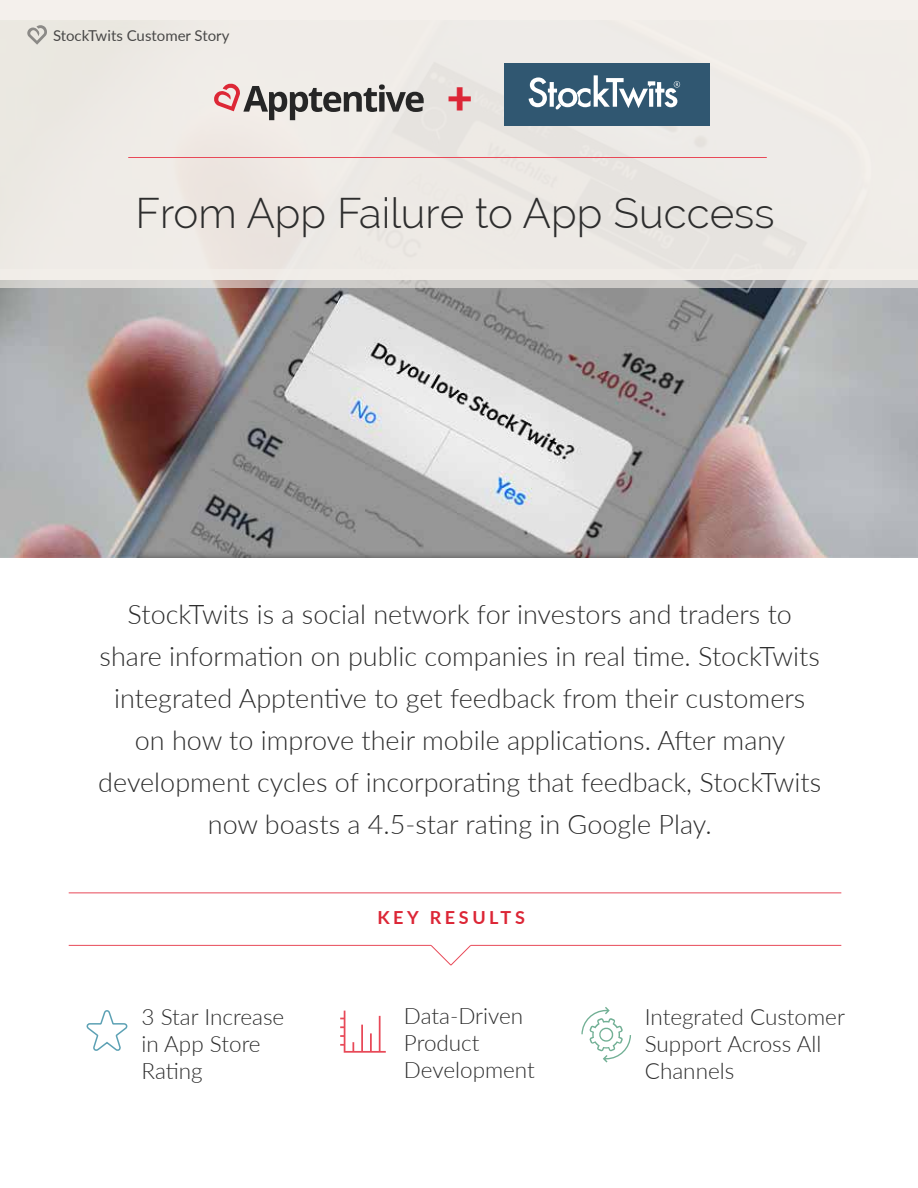
<style>
.page{position:relative;width:918px;height:1188px;background:#fff}
.page>*{position:absolute;margin:0;border:0;box-sizing:border-box;transform-origin:0 0}
.t1{font:900 45px "Lato";color:#dc2636}
.t2{font:300 42px "Raleway";color:#2d2d2d}
.t3{font:300 27px/42px "Lato";color:#2d2d2d;text-align:center}
.t4{font:300 22.5px/27px "Lato";color:#2d2d2d}
.t5{font:700 18px "Lato";letter-spacing:.2em;color:#dc2636}
.t6{font:15px "Lato";color:#2d2d2d}
</style>
<div class="page">
<img style="left:0;top:288px;width:918px;height:270px">
<div style="left:0;top:0;width:918px;height:280px;background:#f4f0eb"></div>
<svg style="left:0;top:280px;width:918px;height:8px;background:#cbc8c6"></svg>
<hr style="left:69px;top:892px;width:772px;height:1px;background:#e84958">
<hr style="left:69px;top:945px;width:362px;height:1px;background:#e84958">
<svg style="left:430px;top:944px;width:42px;height:22px"></svg>
<hr style="left:471px;top:945px;width:370px;height:1px;background:#e84958">
<hr style="left:128px;top:157px;width:639px;height:1px;background:#e84958">
<svg style="left:214px;top:84px;width:210px;height:36px"></svg>
<svg style="left:27px;top:25px;width:20px;height:20px"></svg>
<div style="left:504px;top:63px;width:206px;height:63px;background:#305771"></div>
<svg style="left:529px;top:75px;width:151px;height:35px"></svg>
<svg style="left:86px;top:1010px;width:42px;height:41px"></svg>
<svg style="left:340px;top:1011px;width:46px;height:42px"></svg>
<svg style="left:581px;top:1007px;width:50px;height:56px"></svg>
<p class="t6" style="left:53px;top:25px;width:178px">StockTwits Customer Story</p>
<h1 class="t1" style="left:447px;top:64px;width:28px">+</h1>
<h2 class="t2" style="left:136px;top:189px;width:641px">From App Failure to App Success</h2>
<p class="t3" style="left:98px;top:592px;width:724px">StockTwits is a social network for investors and traders to share information on public companies in real time. StockTwits integrated Apptentive to get feedback from their customers on how to improve their mobile applications. After many development cycles of incorporating that feedback, StockTwits now boasts a 4.5-star rating in Google Play.</p>
<p class="t5" style="left:377px;top:905px;width:149px">KEY RESULTS</p>
<p class="t4" style="left:142px;top:1002px;width:144px">3 Star Increase in App Store<br>Rating</p>
<p class="t4" style="left:404px;top:1002px;width:132px">Data-Driven<br>Product<br>Development</p>
<p class="t4" style="left:645px;top:1002px;width:202px">Integrated Customer<br>Support Across All<br>Channels</p>
</div>
